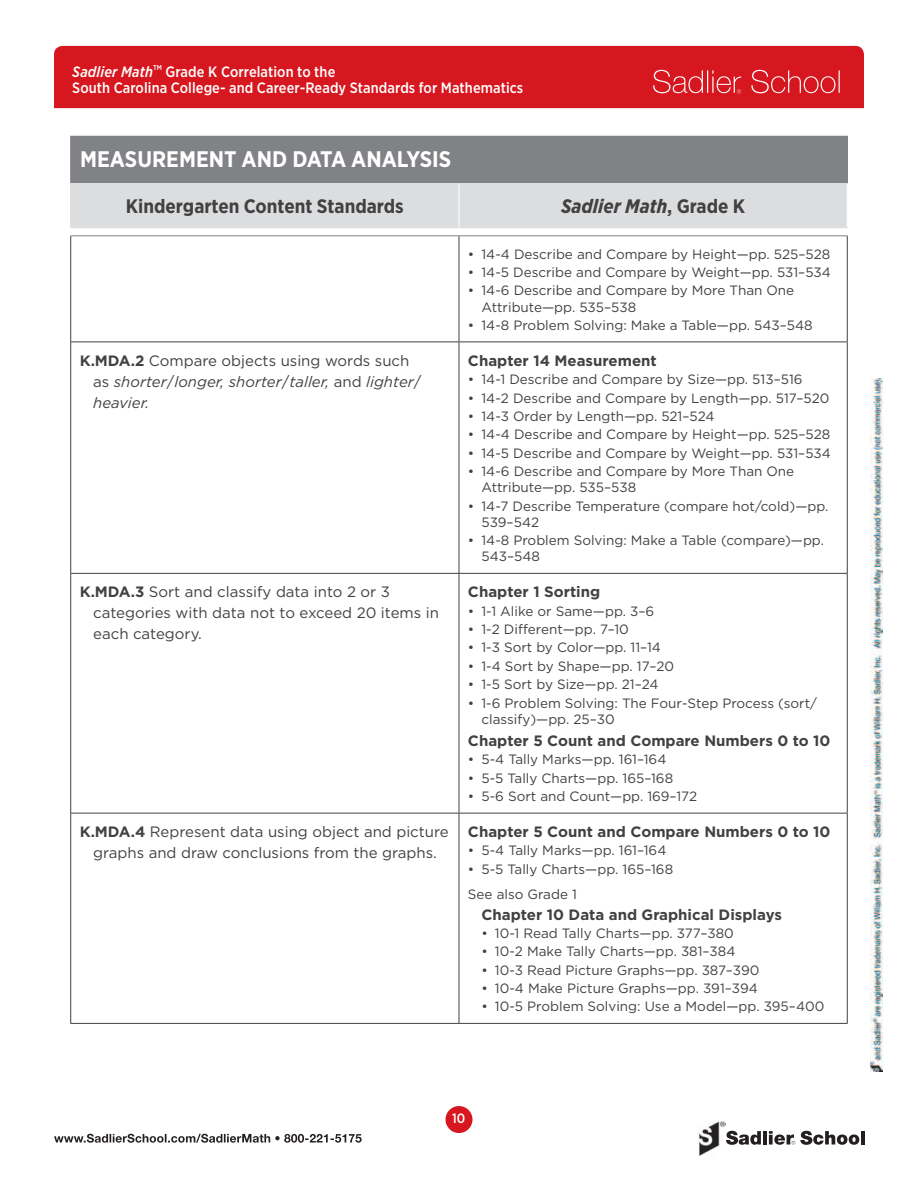
<style>
.page{position:relative;width:918px;height:1188px;background:#fff}
.page>*{position:absolute;margin:0;border:0;box-sizing:border-box;transform-origin:0 0}
.DOMAIN_PARAGRAPH{font:700 22.5px "Gotham Narrow";color:#fff}
.Table_header{font:700 19.5px "Gotham Narrow";color:#414142}
.Table_header-2{font:italic 700 19.5px "Gotham Narrow";color:#414142}
.Standards{font:15px/21px "Gotham";color:#414142}
.Standards-2{font:italic 15px/21px "Gotham";color:#414142}
.Chapter_Head{font:700 15px "Gotham";color:#414142}
.t1{font:500 15px/16.2px "Gotham Narrow";letter-spacing:.005em;color:#fff}
.Chapter_Head_other_g{font:700 15px "Gotham";color:#414142}
.Citations{font:700 15px "Gotham";color:#414142}
.t2{font:italic 500 15px "Gotham Narrow";letter-spacing:.01em;color:#fff}
.NOTE_See_Also{font:13.5px/16.2px "Gotham";color:#414142}
.t3{font:500 13.5px "Gotham Narrow";color:#fff}
.t4{font:500 7.05px "Gotham Narrow";color:#fff}
.s1{font-style:normal}
.s2{font-weight:700;font-style:normal}
.s3{font-weight:700}
</style>
<div class="page">
<svg style="left:54px;top:1134px;width:308px;height:9px"></svg>
<div style="left:446px;top:1106px;width:27px;height:27px;background:#d7171f;border-radius:50%"></div>
<img style="left:871px;top:378px;width:11px;height:693px">
<svg style="left:726px;top:1130px;width:35px;height:15px"></svg>
<hr style="left:763px;top:1131px;width:4px;height:14px;background:#231f20">
<hr style="left:861px;top:1131px;width:4px;height:14px;background:#231f20">
<svg style="left:769px;top:1131px;width:90px;height:14px"></svg>
<img style="left:698px;top:1121px;width:28px;height:35px">
<div style="left:54px;top:46px;width:810px;height:62px;background:#d7171f"></div>
<svg style="left:653px;top:70px;width:88px;height:24px"></svg>
<svg style="left:751px;top:70px;width:89px;height:23px"></svg>
<div style="left:71px;top:136px;width:776px;height:48px;background:#808285"></div>
<div style="left:71px;top:184px;width:776px;height:43px;background:#dcdddf"></div>
<hr style="left:847px;top:137px;width:1px;height:46px;background:#808285">
<hr style="left:70px;top:235px;width:389px;height:1px;background:#808285">
<hr style="left:459px;top:235px;width:389px;height:1px;background:#808285">
<hr style="left:458px;top:184px;width:2px;height:43px;background:#fff">
<hr style="left:70px;top:136px;width:389px;height:1px;background:#808285">
<hr style="left:70px;top:137px;width:1px;height:46px;background:#808285">
<hr style="left:459px;top:136px;width:389px;height:1px;background:#808285">
<hr style="left:70px;top:236px;width:1px;height:106px;background:#414142">
<hr style="left:70px;top:342px;width:1px;height:231px;background:#414142">
<hr style="left:459px;top:236px;width:1px;height:106px;background:#414142">
<hr style="left:847px;top:236px;width:1px;height:106px;background:#414142">
<hr style="left:459px;top:342px;width:1px;height:231px;background:#414142">
<hr style="left:847px;top:342px;width:1px;height:231px;background:#414142">
<hr style="left:71px;top:342px;width:388px;height:1px;background:#414142">
<hr style="left:459px;top:342px;width:389px;height:1px;background:#414142">
<hr style="left:71px;top:573px;width:388px;height:1px;background:#414142">
<hr style="left:459px;top:573px;width:389px;height:1px;background:#414142">
<hr style="left:71px;top:813px;width:388px;height:1px;background:#414142">
<hr style="left:459px;top:813px;width:389px;height:1px;background:#414142">
<hr style="left:70px;top:1023px;width:389px;height:1px;background:#414142">
<hr style="left:459px;top:1023px;width:389px;height:1px;background:#414142">
<hr style="left:70px;top:573px;width:1px;height:240px;background:#414142">
<hr style="left:70px;top:813px;width:1px;height:210px;background:#414142">
<hr style="left:459px;top:574px;width:1px;height:239px;background:#414142">
<hr style="left:847px;top:574px;width:1px;height:239px;background:#414142">
<hr style="left:459px;top:813px;width:1px;height:210px;background:#414142">
<hr style="left:847px;top:813px;width:1px;height:210px;background:#414142">
<hr style="left:70px;top:183px;width:389px;height:1px;background:#dcdddf">
<hr style="left:459px;top:183px;width:389px;height:1px;background:#dcdddf">
<hr style="left:70px;top:184px;width:1px;height:43px;background:#dcdddf">
<hr style="left:70px;top:227px;width:389px;height:1px;background:#dcdddf">
<hr style="left:459px;top:227px;width:389px;height:1px;background:#dcdddf">
<p class="t2" style="left:72px;top:62px;width:82px">Sadlier Math</p>
<p class="t4" style="left:153px;top:63px;width:10px">TM</p>
<p class="t1" style="left:72px;top:63px;width:453px;text-indent:93px">Grade K Correlation to the<br>South Carolina College- and Career-Ready Standards for Mathematics</p>
<p class="DOMAIN_PARAGRAPH" style="left:80px;top:145px;width:372px">MEASUREMENT AND DATA ANALYSIS</p>
<p class="Table_header" style="left:126px;top:194px;width:279px">Kindergarten Content Standards</p>
<p class="Table_header-2" style="left:561px;top:194px;width:186px">Sadlier Math<span class="s1">, Grade K</span></p>
<p class="NOTE_See_Also" style="left:468px;top:245px;width:364px">• 14-4 Describe and Compare by Height—pp. 525–528</p>
<p class="NOTE_See_Also" style="left:468px;top:264px;width:364px">• 14-5 Describe and Compare by Weight—pp. 531–534</p>
<p class="NOTE_See_Also" style="left:481px;top:282px;width:314px;text-indent:-14px">• 14-6 Describe and Compare by More Than One<br>Attribute—pp. 535–538</p>
<p class="NOTE_See_Also" style="left:468px;top:317px;width:346px">• 14-8 Problem Solving: Make a Table—pp. 543–548</p>
<p class="Standards-2" style="left:93px;top:350px;width:330px;text-indent:-14px"><span class="s2">K.MDA.2</span> <span class="s1">Compare objects using words such as</span> shorter<span class="s1">/</span>longer, shorter<span class="s1">/</span>taller, <span class="s1">and</span> lighter<span class="s1">/ </span>heavier.</p>
<p class="Citations" style="left:468px;top:351px;width:190px">Chapter 14 Measurement</p>
<p class="NOTE_See_Also" style="left:468px;top:371px;width:336px">• 14-1 Describe and Compare by Size—pp. 513–516</p>
<p class="NOTE_See_Also" style="left:468px;top:389px;width:363px">• 14-2 Describe and Compare by Length—pp. 517–520</p>
<p class="NOTE_See_Also" style="left:468px;top:408px;width:248px">• 14-3 Order by Length—pp. 521–524</p>
<p class="NOTE_See_Also" style="left:468px;top:426px;width:364px">• 14-4 Describe and Compare by Height—pp. 525–528</p>
<p class="NOTE_See_Also" style="left:468px;top:445px;width:364px">• 14-5 Describe and Compare by Weight—pp. 531–534</p>
<p class="NOTE_See_Also" style="left:481px;top:463px;width:314px;text-indent:-14px">• 14-6 Describe and Compare by More Than One<br>Attribute—pp. 535–538</p>
<p class="NOTE_See_Also" style="left:481px;top:497px;width:349px;text-indent:-14px">• 14-7 Describe Temperature (compare hot/cold)—pp.<br>539–542</p>
<p class="NOTE_See_Also" style="left:481px;top:532px;width:344px;text-indent:-14px">• 14-8 Problem Solving: Make a Table (compare)—pp.<br>543–548</p>
<p class="Standards" style="left:93px;top:581px;width:347px;text-indent:-14px"><span class="s3">K.MDA.3</span> Sort and classify data into 2 or 3 categories with data not to exceed 20 items in each category.</p>
<p class="Chapter_Head" style="left:468px;top:582px;width:134px">Chapter 1 Sorting</p>
<p class="NOTE_See_Also" style="left:468px;top:603px;width:188px">• 1-1 Alike or Same—pp. 3–6</p>
<p class="NOTE_See_Also" style="left:468px;top:621px;width:162px">• 1-2 Different—pp. 7–10</p>
<p class="NOTE_See_Also" style="left:468px;top:639px;width:194px">• 1-3 Sort by Color—pp. 11–14</p>
<p class="NOTE_See_Also" style="left:468px;top:658px;width:208px">• 1-4 Sort by Shape—pp. 17–20</p>
<p class="NOTE_See_Also" style="left:468px;top:676px;width:192px">• 1-5 Sort by Size—pp. 21–24</p>
<p class="NOTE_See_Also" style="left:481px;top:694px;width:337px;text-indent:-14px">• 1-6 Problem Solving: The Four-Step Process (sort/ classify)—pp. 25–30</p>
<p class="Chapter_Head" style="left:468px;top:731px;width:364px">Chapter 5 Count and Compare Numbers 0 to 10</p>
<p class="NOTE_See_Also" style="left:468px;top:751px;width:200px">• 5-4 Tally Marks—pp. 161–164</p>
<p class="NOTE_See_Also" style="left:468px;top:770px;width:207px">• 5-5 Tally Charts—pp. 165–168</p>
<p class="NOTE_See_Also" style="left:468px;top:788px;width:231px">• 5-6 Sort and Count—pp. 169–172</p>
<p class="Standards" style="left:80px;top:821px;width:371px;text-align:center"><span class="s3">K.MDA.4</span> Represent data using object and picture graphs and draw conclusions from the graphs.</p>
<p class="Chapter_Head" style="left:468px;top:822px;width:364px">Chapter 5 Count and Compare Numbers 0 to 10</p>
<p class="NOTE_See_Also" style="left:468px;top:842px;width:200px">• 5-4 Tally Marks—pp. 161–164</p>
<p class="NOTE_See_Also" style="left:468px;top:861px;width:207px">• 5-5 Tally Charts—pp. 165–168</p>
<p class="NOTE_See_Also" style="left:468px;top:885px;width:110px">See also Grade 1</p>
<p class="Chapter_Head_other_g" style="left:481px;top:904px;width:302px">Chapter 10 Data and Graphical Displays</p>
<p class="NOTE_See_Also" style="left:481px;top:925px;width:254px">• 10-1 Read Tally Charts—pp. 377–380</p>
<p class="NOTE_See_Also" style="left:481px;top:943px;width:255px">• 10-2 Make Tally Charts—pp. 381–384</p>
<p class="NOTE_See_Also" style="left:481px;top:962px;width:280px">• 10-3 Read Picture Graphs—pp. 387–390</p>
<p class="NOTE_See_Also" style="left:481px;top:980px;width:278px">• 10-4 Make Picture Graphs—pp. 391–394</p>
<p class="NOTE_See_Also" style="left:481px;top:998px;width:344px">• 10-5 Problem Solving: Use a Model—pp. 395–400</p>
<p class="t3" style="left:452px;top:1110px;width:15px">10</p>
</div>
